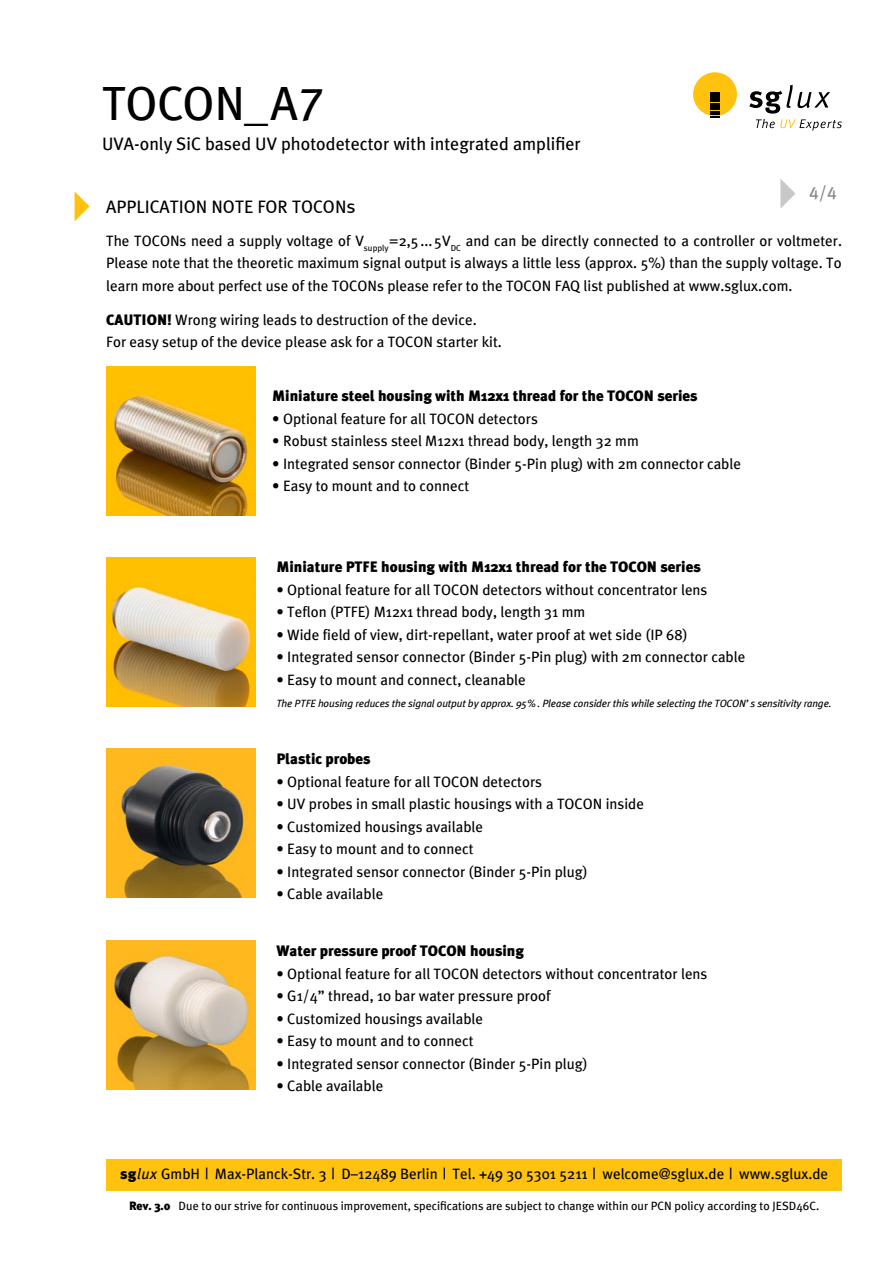
<style>
.page{position:relative;width:893px;height:1263px;background:#fff}
.page>*{position:absolute;margin:0;border:0;box-sizing:border-box;transform-origin:0 0}
.t1{font:48px "Meta Plus";letter-spacing:-.01em;color:#000}
.t2{font:18px "Meta Plus";color:#000}
.t3{font:18px "Meta Plus Book Caps";color:#000}
.t4{font:18px "Meta Plus Book Caps";color:#848688}
.t5{font:15px/22.5px "Meta Plus";color:#000;text-align:justify}
.t6{font:900 15px "Meta Plus";color:#000}
.t7{font:12px "Meta Plus";color:#000}
.t8{font:italic 10.5px "Meta Plus";letter-spacing:-.01em;color:#000}
.s1{font-weight:900}
.s2{font-family:"Meta Plus Book Caps"}
.s3{font-style:italic}
</style>
<div class="page">
<svg style="left:749px;top:85px;width:93px;height:46px"></svg>
<div style="left:693px;top:72px;width:44px;height:44px;background:#ffc20e;border-radius:50%"></div>
<div style="left:710px;top:92px;width:10px;height:5px;background:#000"></div>
<hr style="left:710px;top:98px;width:10px;height:4px;background:#000">
<svg style="left:710px;top:103px;width:10px;height:15px"></svg>
<svg style="left:75px;top:192px;width:15px;height:29px"></svg>
<img style="left:106px;top:557px;width:149px;height:149px">
<img style="left:106px;top:749px;width:149px;height:149px">
<img style="left:106px;top:366px;width:149px;height:149px">
<img style="left:106px;top:940px;width:149px;height:149px">
<svg style="left:780px;top:179px;width:15px;height:30px"></svg>
<div style="left:106px;top:1159px;width:736px;height:32px;background:#ffc20e"></div>
<h1 class="t1" style="left:102px;top:76px;width:223px">TOCON<span class="s1">_</span><span class="s2">A7</span></h1>
<p class="t2" style="left:102px;top:134px;width:480px">UVA-only SiC based UV photodetector with integrated amplifier</p>
<p class="t4" style="left:809px;top:182px;width:29px">4/4</p>
<p class="t3" style="left:106px;top:196px;width:198px">APPLICATION N OTE FOR TOCON</p>
<p class="t3" style="left:346px;top:196px;width:11px">S</p>
<p class="t5" style="left:106px;top:229px;width:737px">The TOCONs need a supply voltage of V<sub>supply</sub>=2,5...5V<sub>DC</sub> and can be directly connected to a controller or voltmeter.<br>Please note that the theoretic maximum signal output is always a little less (approx. 5%) than the supply voltage. To learn more about perfect use of the TOCONs please refer to the TOCON FAQ list published at www.sglux.com.</p>
<p class="t5" style="left:106px;top:308px;width:397px"><span class="s1">CAUTION!</span> Wrong wiring leads to destruction of the device.<br>For easy setup of the device please ask for a TOCON starter kit.</p>
<p class="t6" style="left:272px;top:387px;width:427px">Miniature steel housing with M12x1 thread for the TOCON series</p>
<p class="t5" style="left:272px;top:407px;width:267px">• Optional feature for all TOCON detectors</p>
<p class="t5" style="left:272px;top:429px;width:368px">• Robust stainless steel M12x1 thread body, length 32 mm</p>
<p class="t5" style="left:272px;top:452px;width:470px">• Integrated sensor connector (Binder 5-Pin plug) with 2m connector cable</p>
<p class="t5" style="left:272px;top:474px;width:199px">• Easy to mount and to connect</p>
<p class="t6" style="left:276px;top:558px;width:426px">Miniature PTFE housing with M12x1 thread for the TOCON series</p>
<p class="t5" style="left:276px;top:578px;width:433px">• Optional feature for all TOCON detectors without concentrator lens</p>
<p class="t5" style="left:276px;top:600px;width:311px">• Teflon (PTFE) M12x1 thread body, length 31 mm</p>
<p class="t5" style="left:276px;top:623px;width:413px">• Wide field of view, dirt-repellant, water proof at wet side (IP 68)</p>
<p class="t5" style="left:276px;top:645px;width:470px">• Integrated sensor connector (Binder 5-Pin plug) with 2m connector cable</p>
<p class="t5" style="left:276px;top:668px;width:251px">• Easy to mount and connect, cleanable</p>
<p class="t8" style="left:276px;top:697px;width:557px">The PTFE housing reduces the signal output by approx. 95%. Please consider this while selecting the TOCON’s sensitivity range.</p>
<p class="t6" style="left:276px;top:750px;width:96px">Plastic probes</p>
<p class="t5" style="left:276px;top:770px;width:267px">• Optional feature for all TOCON detectors</p>
<p class="t5" style="left:276px;top:792px;width:369px">• UV probes in small plastic housings with a TOCON inside</p>
<p class="t5" style="left:276px;top:815px;width:208px">• Customized housings available</p>
<p class="t5" style="left:276px;top:837px;width:199px">• Easy to mount and to connect</p>
<p class="t5" style="left:276px;top:860px;width:313px">• Integrated sensor connector (Binder 5-Pin plug)</p>
<p class="t5" style="left:276px;top:882px;width:108px">• Cable available</p>
<p class="t6" style="left:276px;top:942px;width:249px">Water pressure proof TOCON housing</p>
<p class="t5" style="left:276px;top:962px;width:433px">• Optional feature for all TOCON detectors without concentrator lens</p>
<p class="t5" style="left:276px;top:984px;width:276px">• G1/4” thread, 10 bar water pressure proof</p>
<p class="t5" style="left:276px;top:1007px;width:208px">• Customized housings available</p>
<p class="t5" style="left:276px;top:1029px;width:199px">• Easy to mount and to connect</p>
<p class="t5" style="left:276px;top:1052px;width:313px">• Integrated sensor connector (Binder 5-Pin plug)</p>
<p class="t5" style="left:276px;top:1074px;width:108px">• Cable available</p>
<p class="t5" style="left:120px;top:1162px;width:710px"><span class="s1">sg</span><span class="s3">lux</span> GmbH | Max-Planck-Str. 3 | D–12489 Berlin | Tel. +49 30 5301 5211 | welcome@sglux.de | www.sglux.de</p>
<p class="t7" style="left:129px;top:1199px;width:692px"><span class="s1">Rev. 3.0</span> Due to our strive for continuous improvement, specifications are subject to change within our PCN policy according to JESD46C.</p>
</div>
